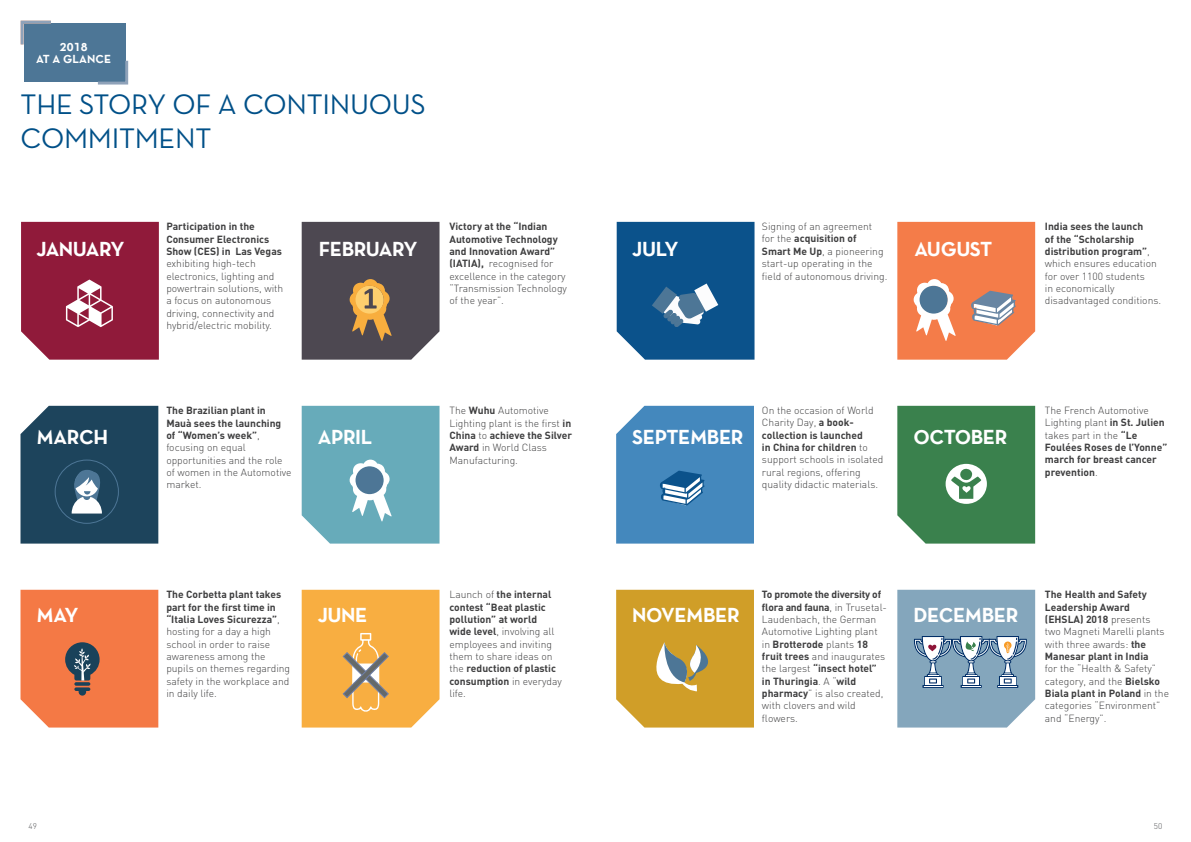
<style>
.page{position:relative;width:1191px;height:842px;background:#fff}
.page>*{position:absolute;margin:0;border:0;box-sizing:border-box;transform-origin:0 0}
.t1{font:28.8px/34.6px "Neutra Text";letter-spacing:-.01em;color:#015088}
.t2{font:20.6px "Neutra Text TF Bold Alt";letter-spacing:-.02em;color:#fff}
.t3{font:20.6px "Neutra Text TF Bold Alt";letter-spacing:-.04em;color:#fff}
.t4{font:11.8px/12.3px "Neutra Text TF Bold Alt";letter-spacing:.01em;color:#fff;text-align:center}
.t5{font:300 10.3px/12.3px "DIN";color:#3e3e3f}
.t6{font:700 10.3px/12.3px "DIN";color:#3e3e3f}
.t7{font:300 8.2px "DIN";color:#57585a}
.s1{font-weight:700}
.s2{font-weight:300}
</style>
<div class="page">
<svg style="left:616px;top:222px;width:138px;height:138px;background:#1e5f93"></svg>
<svg style="left:616px;top:590px;width:138px;height:137px;background:#cea237"></svg>
<svg style="left:897px;top:222px;width:138px;height:138px;background:#ea8960"></svg>
<svg style="left:616px;top:406px;width:138px;height:138px;background:#4a8bbe"></svg>
<svg style="left:897px;top:406px;width:138px;height:138px;background:#488a5a"></svg>
<svg style="left:897px;top:590px;width:138px;height:137px;background:#89a8bd"></svg>
<svg style="left:21px;top:222px;width:138px;height:138px;background:#972947"></svg>
<svg style="left:21px;top:590px;width:137px;height:137px;background:#e8794b"></svg>
<div style="left:24px;top:23px;width:101px;height:59px;background:#4d7696"></div>
<svg style="left:20px;top:20px;width:31px;height:25px"></svg>
<svg style="left:97px;top:58px;width:32px;height:27px"></svg>
<svg style="left:302px;top:406px;width:137px;height:138px;background:#71afbd"></svg>
<svg style="left:21px;top:406px;width:137px;height:138px;background:#2a4f66"></svg>
<svg style="left:302px;top:222px;width:137px;height:138px;background:#5e5454"></svg>
<svg style="left:302px;top:590px;width:137px;height:137px;background:#f2ae4b"></svg>
<p class="t4" style="left:36px;top:40px;width:77px">2018<br>AT A GLANCE</p>
<p class="t1" style="left:21px;top:86px;width:407px">THE STORY OF A CONTINUOUS<br>COMMITMENT</p>
<p class="t5" style="left:166px;top:220px;width:119px"><span class="s1">Participation in the<br>Consumer Electronics<br>Show (CES) in Las Vegas </span>exhibiting high-tech electronics, lighting and powertrain solutions, with a focus on autonomous driving, connectivity and hybrid/electric mobility.</p>
<p class="t3" style="left:37px;top:236px;width:89px">JANUARY</p>
<p class="t2" style="left:319px;top:236px;width:100px">FEBRUARY</p>
<p class="t5" style="left:449px;top:220px;width:119px"><span class="s1">Victory at the “Indian<br>Automotive Technology and Innovation Award” (IATIA),</span> recognised for excellence in the category “Transmission Technology of the year”.</p>
<p class="t5" style="left:762px;top:220px;width:127px">Signing of an agreement for the <span class="s1">acquisition of<br>Smart Me Up</span>, a pioneering start-up operating in the field of autonomous driving.</p>
<p class="t2" style="left:632px;top:236px;width:48px">JULY</p>
<p class="t2" style="left:914px;top:236px;width:79px">AUGUST</p>
<p class="t5" style="left:1045px;top:220px;width:118px"><span class="s1">India sees the launch<br>of the “Scholarship distribution program”</span>, which ensures education for over 1100 students<br>in economically disadvantaged conditions.</p>
<p class="t5" style="left:166px;top:404px;width:127px"><span class="s1">The Brazilian plant in<br>Mauà sees the launching of “Women’s week”</span>, focusing on equal opportunities and the role of women in the Automotive market.</p>
<p class="t2" style="left:37px;top:424px;width:73px">MARCH</p>
<p class="t2" style="left:318px;top:424px;width:56px">APRIL</p>
<p class="t5" style="left:449px;top:404px;width:124px">The <span class="s1">Wuhu</span> Automotive<br>Lighting plant is the first <span class="s1">in<br>China</span> to <span class="s1">achieve the Silver<br>Award</span> in World Class<br>Manufacturing.</p>
<p class="t5" style="left:762px;top:404px;width:123px">On the occasion of World<br>Charity Day, <span class="s1">a book&shy;collection is launched<br>in China for children</span> to support schools in isolated rural regions, offering quality didactic materials.</p>
<p class="t2" style="left:632px;top:424px;width:113px">SEPTEMBER</p>
<p class="t2" style="left:913px;top:424px;width:95px">OCTOBER</p>
<p class="t6" style="left:1045px;top:404px;width:124px"><span class="s2">The French Automotive<br>Lighting plant</span> in St. Julien <span class="s2">takes part in the</span> “Le<br>Foulées Roses de l’Yonne” march for breast cancer prevention<span class="s2">.</span></p>
<p class="t5" style="left:166px;top:588px;width:125px"><span class="s1">The Corbetta plant takes part for the first time in “Italia Loves Sicurezza”</span>, hosting for a day a high school in order to raise awareness among the pupils on themes regarding safety in the workplace and in daily life.</p>
<p class="t2" style="left:37px;top:602px;width:43px">MAY</p>
<p class="t2" style="left:318px;top:602px;width:51px">JUNE</p>
<p class="t6" style="left:449px;top:588px;width:114px"><span class="s2">Launch of</span> the internal contest “Beat plastic pollution” at world<br>wide level<span class="s2">, involving all employees and inviting them to share ideas on the</span> reduction of plastic consumption <span class="s2">in everyday life.</span></p>
<p class="t2" style="left:632px;top:602px;width:109px">NOVEMBER</p>
<p class="t5" style="left:762px;top:588px;width:126px"><span class="s1">To promote the diversity of flora and fauna</span>, in Trusetal-<br>Laudenbach, the German<br>Automotive Lighting plant in <span class="s1">Brotterode</span> plants <span class="s1">18 fruit trees</span> and inaugurates the largest <span class="s1">“insect hotel” in Thuringia</span>. A “<span class="s1">wild pharmacy</span>” is also created, with clovers and wild flowers.</p>
<p class="t2" style="left:913px;top:602px;width:106px">DECEMBER</p>
<p class="t5" style="left:1045px;top:588px;width:126px"><span class="s1">The Health and Safety<br>Leadership Award (EHSLA) 2018</span> presents<br>two Magneti Marelli plants with three awards: <span class="s1">the<br>Manesar plant in India<br></span>for the “Health &amp; Safety” category, and the <span class="s1">Bielsko<br>Biala plant in Poland</span> in the categories “Environment” and “Energy”.</p>
<p class="t7" style="left:28px;top:821px;width:10px">49</p>
<p class="t7" style="left:1153px;top:821px;width:10px">50</p>
</div>
